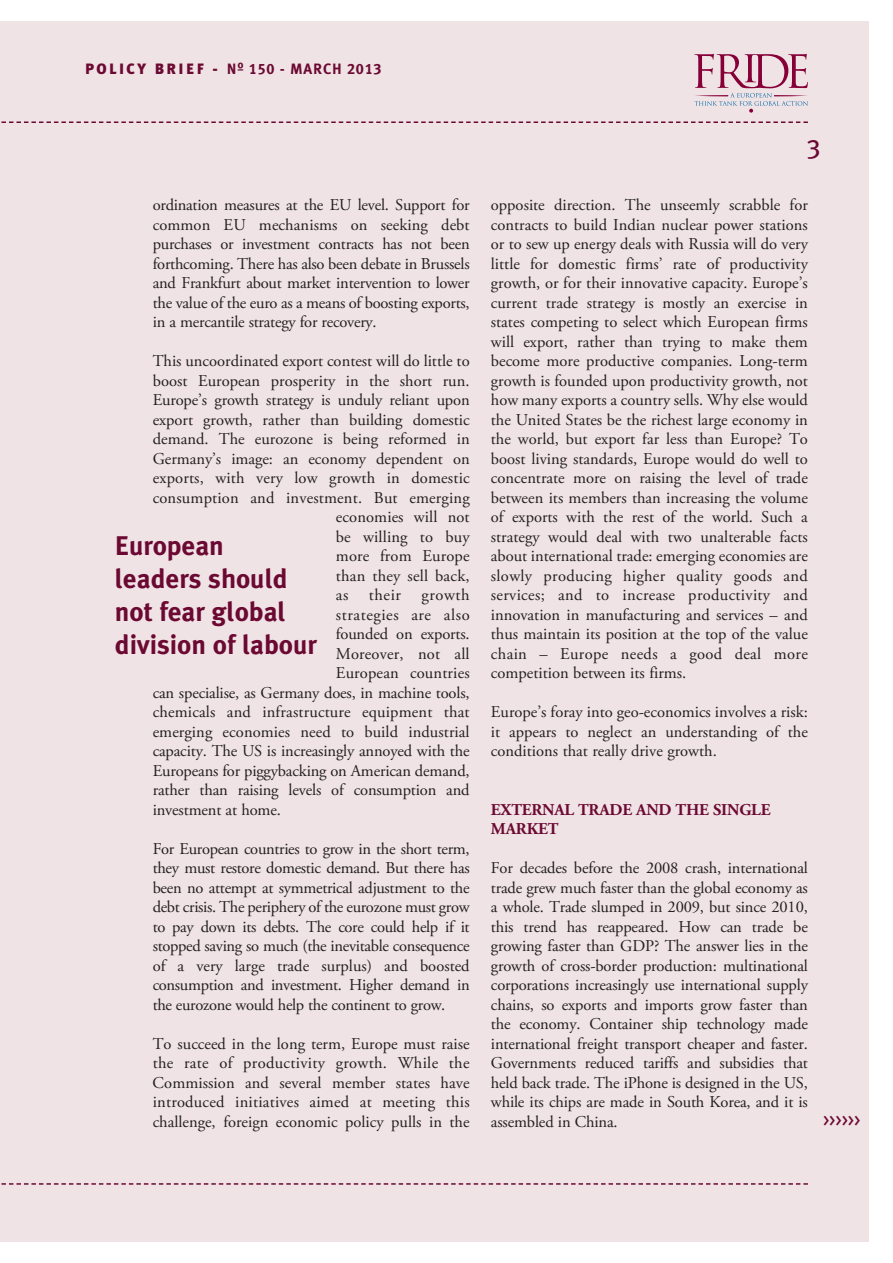
<style>
.page{position:relative;width:893px;height:1263px;background:#fff}
.page>*{position:absolute;margin:0;border:0;box-sizing:border-box;transform-origin:0 0}
.t1{font:700 27px/33px "Meta Plus";color:#6c0932}
.t2{font:27px "Meta Plus Book Caps";color:#6c0932}
.t3{font:18px "Meta Plus Book Caps";color:#6c0932}
.t4{font:16.5px/19.5px "Adobe Garamond Pro";color:#231f20;text-align:justify}
.t5{font:700 16.5px/19.5px "Adobe Garamond Pro";letter-spacing:-.01em;color:#6c0932}
.t6{font:16.5px "Adobe Garamond Pro";letter-spacing:.035em;color:#231f20}
.t7{font:15px "Meta Plus Bold Caps";letter-spacing:.055em;color:#6c0932}
.s1{font-family:"Meta Plus";font-weight:900}
</style>
<div class="page">
<div style="left:0;top:22px;width:869px;height:1220px;background:#efe3e5"></div>
<svg style="left:1px;top:121px;width:807px;height:2px"></svg>
<svg style="left:1px;top:1183px;width:807px;height:2px"></svg>
<svg style="left:694px;top:54px;width:114px;height:58px"></svg>
<p class="t7" style="left:85px;top:60px;width:298px"><span class="s1">POLICY BRIEF -</span> Nº 150 - MARCH 2013</p>
<p class="t4" style="left:153px;top:196px;width:318px">ordination measures at the EU level. Support for common EU mechanisms on seeking debt purchases or investment contracts has not been forthcoming. There has also been debate in Brussels and Frankfurt about market intervention to lower the value of the euro as a means of boosting exports, in a mercantile strategy for recovery.</p>
<p class="t4" style="left:153px;top:352px;width:318px">This uncoordinated export contest will do little to</p>
<p class="t4" style="left:153px;top:372px;width:318px">boost European prosperity in the short run.</p>
<p class="t4" style="left:153px;top:391px;width:318px">Europe’s growth strategy is unduly reliant upon</p>
<p class="t4" style="left:153px;top:411px;width:318px">export growth, rather than building domestic</p>
<p class="t4" style="left:153px;top:430px;width:318px">demand. The eurozone is being reformed in</p>
<p class="t4" style="left:153px;top:450px;width:318px">Germany’s image: an economy dependent on</p>
<p class="t4" style="left:153px;top:469px;width:318px">exports, with very low growth in domestic</p>
<p class="t4" style="left:153px;top:489px;width:318px">consumption and investment. But emerging</p>
<p class="t4" style="left:336px;top:508px;width:135px">economies will not</p>
<p class="t4" style="left:336px;top:528px;width:135px">be willing to buy</p>
<p class="t4" style="left:336px;top:547px;width:135px">more from Europe</p>
<p class="t4" style="left:336px;top:567px;width:135px">than they sell back,</p>
<p class="t6" style="left:336px;top:588px;width:135px">as their growth</p>
<p class="t6" style="left:336px;top:608px;width:135px">strategies are also</p>
<p class="t4" style="left:336px;top:625px;width:135px">founded on exports.</p>
<p class="t4" style="left:336px;top:645px;width:135px">Moreover, not all</p>
<p class="t4" style="left:336px;top:664px;width:135px">European countries</p>
<p class="t4" style="left:153px;top:684px;width:318px">can specialise, as Germany does, in machine tools,</p>
<p class="t4" style="left:153px;top:703px;width:318px">chemicals and infrastructure equipment that</p>
<p class="t4" style="left:153px;top:723px;width:318px">emerging economies need to build industrial</p>
<p class="t4" style="left:153px;top:742px;width:318px">capacity. The US is increasingly annoyed with the</p>
<p class="t4" style="left:153px;top:762px;width:318px">Europeans for piggybacking on American demand,</p>
<p class="t4" style="left:153px;top:781px;width:318px">rather than raising levels of consumption and</p>
<p class="t4" style="left:153px;top:801px;width:130px">investment at home.</p>
<p class="t4" style="left:153px;top:840px;width:318px">For European countries to grow in the short term, they must restore domestic demand. But there has been no attempt at symmetrical adjustment to the debt crisis. The periphery of the eurozone must grow to pay down its debts. The core could help if it stopped saving so much (the inevitable consequence of a very large trade surplus) and boosted consumption and investment. Higher demand in the eurozone would help the continent to grow.</p>
<p class="t4" style="left:153px;top:1035px;width:318px">To succeed in the long term, Europe must raise the rate of productivity growth. While the Commission and several member states have introduced initiatives aimed at meeting this challenge, foreign economic policy pulls in the</p>
<h1 class="t1" style="left:115px;top:529px;width:204px">European leaders should not fear global division of labour</h1>
<h1 class="t2" style="left:806px;top:133px;width:16px">3</h1>
<p class="t4" style="left:491px;top:196px;width:318px">opposite direction. The unseemly scrabble for contracts to build Indian nuclear power stations or to sew up energy deals with Russia will do very little for domestic firms’ rate of productivity growth, or for their innovative capacity. Europe’s current trade strategy is mostly an exercise in states competing to select which European firms will export, rather than trying to make them become more productive companies. Long-term growth is founded upon productivity growth, not how many exports a country sells. Why else would the United States be the richest large economy in the world, but export far less than Europe? To boost living standards, Europe would do well to concentrate more on raising the level of trade between its members than increasing the volume of exports with the rest of the world. Such a strategy would deal with two unalterable facts about international trade: emerging economies are slowly producing higher quality goods and services; and to increase productivity and innovation in manufacturing and services – and thus maintain its position at the top of the value chain – Europe needs a good deal more competition between its firms.</p>
<p class="t4" style="left:491px;top:703px;width:318px">Europe’s foray into geo-economics involves a risk: it appears to neglect an understanding of the conditions that really drive growth.</p>
<p class="t5" style="left:491px;top:801px;width:281px">EXTERNAL TRADE AND THE SINGLE<br>MARKET</p>
<p class="t4" style="left:491px;top:859px;width:318px">For decades before the 2008 crash, international trade grew much faster than the global economy as a whole. Trade slumped in 2009, but since 2010, this trend has reappeared. How can trade be growing faster than GDP? The answer lies in the growth of cross-border production: multinational corporations increasingly use international supply chains, so exports and imports grow faster than the economy. Container ship technology made international freight transport cheaper and faster.<br>Governments reduced tariffs and subsidies that held back trade. The iPhone is designed in the US, while its chips are made in South Korea, and it is assembled in China.</p>
<p class="t3" style="left:823px;top:1109px;width:39px">&gt;&gt;&gt;&gt;&gt;&gt;</p>
</div>
